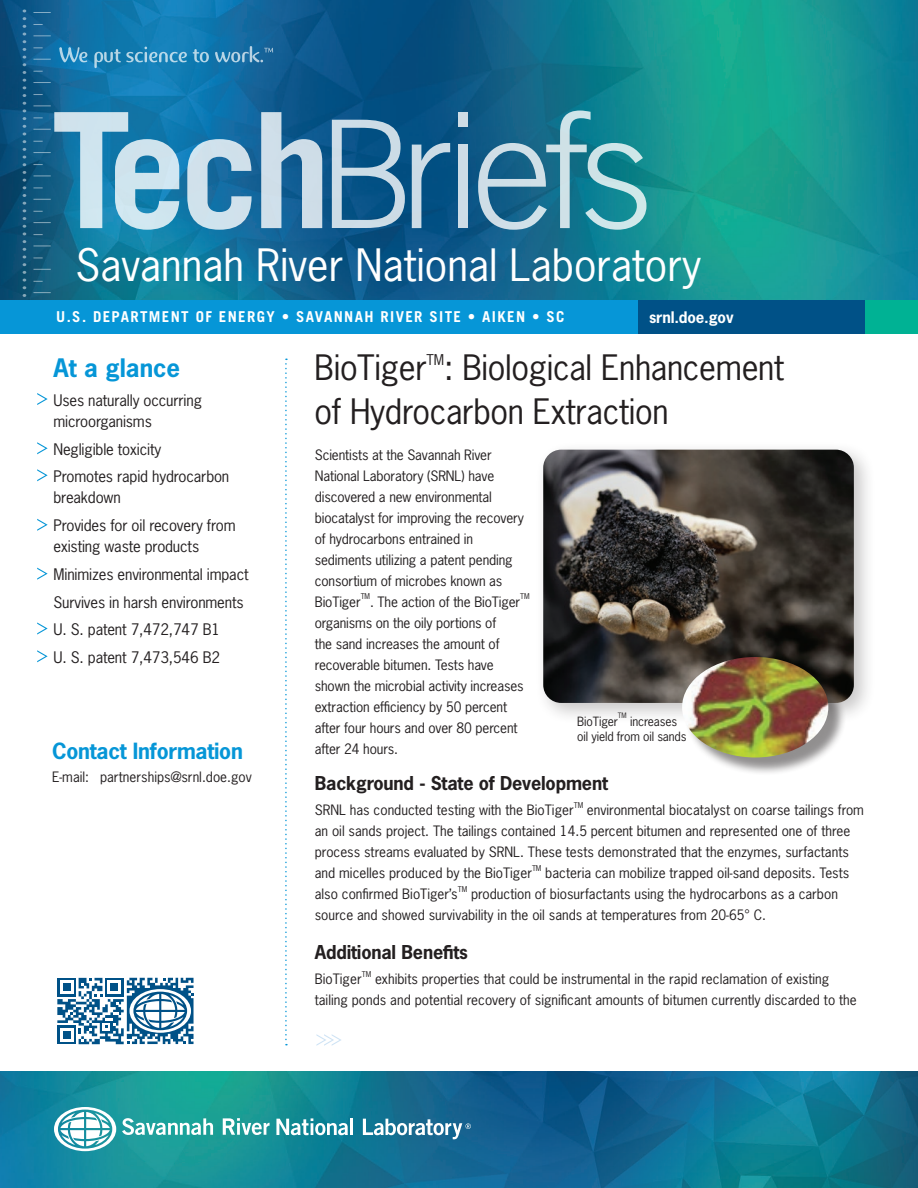
<style>
.page{position:relative;width:918px;height:1188px;background:#fff}
.page>*{position:absolute;margin:0;border:0;box-sizing:border-box;transform-origin:0 0}
.t1{font:42px "News Gothic Std";color:#fff}
.headline_1{font:33px/43.5px "News Gothic Std";letter-spacing:-.01em;color:#231f20}
.t2{font:700 24px "News Gothic Std";color:#0696d7}
.Sidebar_headlines{font:700 21px "News Gothic Std";letter-spacing:-.01em;color:#0696d7}
.Headline_2{font:700 18px "News Gothic Std";letter-spacing:-.01em;color:#231f20}
.At_a_glance{font:15px/21px "News Gothic Std";letter-spacing:-.01em;color:#231f20}
.t3{font:700 15px "Trade Gothic LT Std";letter-spacing:.09em;color:#fff}
.t4{font:700 15px "News Gothic Std";letter-spacing:-.01em;color:#fff}
.headline_1-2{font:13.95px "News Gothic Std";color:#231f20}
.Body_text_1{font:13.5px/21px "News Gothic Std";color:#231f20}
.Headline_2-2{font:13.5px/21px "News Gothic Std";letter-spacing:-.01em;color:#231f20}
.headline_1-3{font:12px "News Gothic Std";letter-spacing:-.01em;color:#231f20}
.Body_text_1-2{font:7.5px "News Gothic Std";letter-spacing:-.01em;color:#231f20}
.Headline_2-3{font:7.5px "News Gothic Std";color:#231f20}
.headline_1-4{font:7.05px "News Gothic Std";color:#231f20}
</style>
<div class="page">
<img style="left:1px;top:1px;width:917px;height:299px">
<div style="left:1px;top:300px;width:864px;height:33px;background:#0696d7"></div>
<div style="left:638px;top:300px;width:280px;height:33px;background:#005187"></div>
<div style="left:865px;top:300px;width:53px;height:33px;background:#00b294"></div>
<svg style="left:23px;top:9px;width:3px;height:288px"></svg>
<svg style="left:33px;top:292px;width:18px;height:1px"></svg>
<svg style="left:33px;top:12px;width:18px;height:1px"></svg>
<svg style="left:33px;top:59px;width:18px;height:1px"></svg>
<svg style="left:33px;top:246px;width:18px;height:1px"></svg>
<svg style="left:33px;top:35px;width:18px;height:1px"></svg>
<svg style="left:33px;top:82px;width:18px;height:1px"></svg>
<svg style="left:33px;top:269px;width:18px;height:1px"></svg>
<svg style="left:59px;top:47px;width:28px;height:15px"></svg>
<svg style="left:193px;top:49px;width:16px;height:13px"></svg>
<svg style="left:215px;top:46px;width:58px;height:16px"></svg>
<svg style="left:94px;top:47px;width:93px;height:21px;background:#3690be"></svg>
<img style="left:1px;top:1071px;width:917px;height:117px">
<div style="left:458px;top:112px;width:9px;height:14px;background:#cedce5"></div>
<svg style="left:332px;top:120px;width:73px;height:108px;background:#5588ac"></svg>
<svg style="left:33px;top:106px;width:146px;height:129px;background:#5e9fbe"></svg>
<svg style="left:187px;top:139px;width:65px;height:91px;background:#7eaecb"></svg>
<svg style="left:261px;top:112px;width:61px;height:116px;background:#84abc6"></svg>
<svg style="left:412px;top:143px;width:38px;height:85px;background:#467ea3"></svg>
<div style="left:458px;top:145px;width:9px;height:83px;background:#cddce6"></div>
<svg style="left:478px;top:111px;width:168px;height:119px;background:#418da3"></svg>
<svg style="left:54px;top:1107px;width:62px;height:44px"></svg>
<svg style="left:122px;top:1118px;width:91px;height:17px"></svg>
<svg style="left:223px;top:1118px;width:47px;height:17px"></svg>
<svg style="left:276px;top:1118px;width:72px;height:17px"></svg>
<hr style="left:350px;top:1119px;width:3px;height:16px;background:#fff">
<svg style="left:363px;top:1119px;width:108px;height:20px"></svg>
<svg style="left:316px;top:1034px;width:25px;height:12px"></svg>
<svg style="left:285px;top:359px;width:2px;height:686px"></svg>
<svg style="left:37px;top:393px;width:11px;height:12px"></svg>
<svg style="left:37px;top:622px;width:11px;height:13px"></svg>
<svg style="left:37px;top:650px;width:11px;height:12px"></svg>
<svg style="left:37px;top:442px;width:11px;height:12px"></svg>
<svg style="left:37px;top:469px;width:11px;height:12px"></svg>
<svg style="left:37px;top:519px;width:11px;height:12px"></svg>
<svg style="left:37px;top:568px;width:11px;height:12px"></svg>
<svg style="left:57px;top:978px;width:137px;height:66px"></svg>
<div style="left:535px;top:441px;width:341px;height:284px;background:#231f20;opacity:.25"></div>
<img style="left:543px;top:450px;width:311px;height:253px">
<div style="left:684px;top:659px;width:163px;height:117px;background:#231f20;opacity:.5"></div>
<img style="left:682px;top:657px;width:146px;height:101px">
<h1 class="t1" style="left:76px;top:238px;width:627px">Savannah River National Laboratory</h1>
<p class="t4" style="left:649px;top:307px;width:86px">srnl.doe.gov</p>
<p class="t2" style="left:54px;top:352px;width:128px">At a glance</p>
<p class="headline_1" style="left:314px;top:346px;width:114px">BioTiger</p>
<p class="headline_1-2" style="left:427px;top:351px;width:19px">TM</p>
<p class="t3" style="left:56px;top:307px;width:510px">U.S. DEPARTMENT OF ENERGY • SAVANNAH RIVER SITE • AIKEN • SC</p>
<p class="headline_1" style="left:314px;top:346px;width:471px;text-indent:130px">: Biological Enhancement of Hydrocarbon Extraction</p>
<p class="Headline_2-2" style="left:315px;top:444px;width:211px">Scientists at the Savannah River<br>National Laboratory (SRNL) have discovered a new environmental biocatalyst for improving the recovery of hydrocarbons entrained in sediments utilizing a patent pending consortium of microbes known as<br>BioTiger</p>
<p class="At_a_glance" style="left:54px;top:390px;width:150px">Uses naturally occurring microorganisms</p>
<p class="At_a_glance" style="left:54px;top:438px;width:109px">Negligible toxicity</p>
<p class="At_a_glance" style="left:54px;top:466px;width:177px">Promotes rapid hydrocarbon breakdown</p>
<p class="At_a_glance" style="left:54px;top:515px;width:184px">Provides for oil recovery from existing waste products</p>
<p class="At_a_glance" style="left:54px;top:564px;width:197px">Minimizes environmental impact</p>
<p class="At_a_glance" style="left:54px;top:591px;width:192px">Survives in harsh environments</p>
<p class="At_a_glance" style="left:54px;top:619px;width:168px">U. S. patent 7,472,747 B1</p>
<p class="At_a_glance" style="left:54px;top:647px;width:168px">U. S. patent 7,473,546 B2</p>
<p class="Headline_2-3" style="left:361px;top:592px;width:11px">TM</p>
<p class="Headline_2-2" style="left:370px;top:591px;width:152px">. The action of the BioTiger</p>
<p class="Headline_2-3" style="left:520px;top:592px;width:11px">TM</p>
<p class="Headline_2-2" style="left:315px;top:612px;width:210px">organisms on the oily portions of<br>the sand increases the amount of recoverable bitumen. Tests have shown the microbial activity increases extraction efficiency by 50 percent after four hours and over 80 percent after 24 hours.</p>
<p class="Headline_2" style="left:315px;top:771px;width:295px">Background - State of Development</p>
<p class="Body_text_1" style="left:315px;top:800px;width:260px">SRNL has conducted testing with the BioTiger</p>
<p class="Body_text_1-2" style="left:574px;top:800px;width:11px">TM</p>
<p class="headline_1-4" style="left:618px;top:711px;width:10px">TM</p>
<p class="headline_1-3" style="left:630px;top:714px;width:49px">increases</p>
<p class="headline_1-3" style="left:577px;top:729px;width:111px">oil yield from oil sands</p>
<p class="headline_1-3" style="left:577px;top:714px;width:42px">BioTiger</p>
<p class="Sidebar_headlines" style="left:52px;top:737px;width:192px">Contact Information</p>
<p class="Body_text_1" style="left:52px;top:766px;width:201px">E-mail: partnerships@srnl.doe.gov</p>
<p class="Body_text_1" style="left:315px;top:800px;width:551px;text-indent:272px">environmental biocatalyst on coarse tailings from an oil sands project. The tailings contained 14.5 percent bitumen and represented one of three process streams evaluated by SRNL. These tests demonstrated that the enzymes, surfactants and micelles produced by the BioTiger</p>
<p class="Body_text_1-2" style="left:532px;top:863px;width:11px">TM</p>
<p class="Body_text_1" style="left:545px;top:863px;width:306px">bacteria can mobilize trapped oil-sand deposits. Tests</p>
<p class="Body_text_1" style="left:315px;top:884px;width:144px">also confirmed BioTiger’s</p>
<p class="Body_text_1-2" style="left:458px;top:884px;width:11px">TM</p>
<p class="Body_text_1" style="left:315px;top:884px;width:525px;text-indent:156px">production of biosurfactants using the hydrocarbons as a carbon source and showed survivability in the oil sands at temperatures from 20-65° C.</p>
<p class="Headline_2" style="left:315px;top:940px;width:155px">Additional Benefits</p>
<p class="Body_text_1" style="left:315px;top:969px;width:48px">BioTiger</p>
<p class="Body_text_1-2" style="left:362px;top:969px;width:11px">TM</p>
<p class="Body_text_1" style="left:315px;top:969px;width:543px;text-indent:60px">exhibits properties that could be instrumental in the rapid reclamation of existing tailing ponds and potential recovery of significant amounts of bitumen currently discarded to the</p>
</div>
